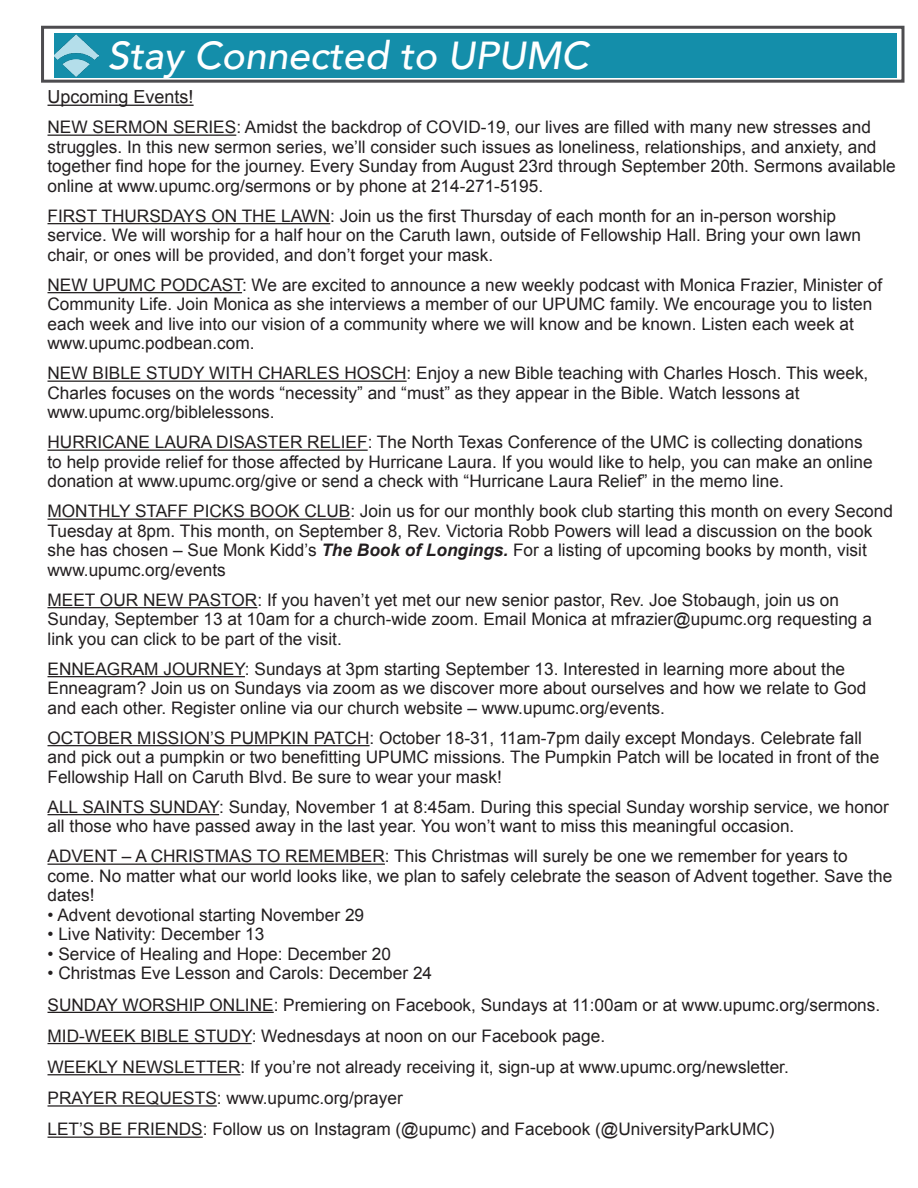
<style>
.page{position:relative;width:918px;height:1188px;background:#fff}
.page>*{position:absolute;margin:0;border:0;box-sizing:border-box;transform-origin:0 0}
.t1{font:italic 500 39px "Avenir";color:#fff}
.t2{font:18px "Arial";color:#231f20}
.t3{font:17.25px/19.5px "Arial";color:#231f20}
.s1{font-weight:700;font-style:italic}
</style>
<div class="page">
<hr style="left:48px;top:105px;width:146px;height:1px;background:#231f20">
<hr style="left:48px;top:135px;width:188px;height:1px;background:#231f20">
<hr style="left:48px;top:223px;width:282px;height:1px;background:#231f20">
<hr style="left:48px;top:292px;width:194px;height:1px;background:#231f20">
<hr style="left:48px;top:381px;width:359px;height:1px;background:#231f20">
<hr style="left:48px;top:450px;width:320px;height:1px;background:#231f20">
<hr style="left:48px;top:519px;width:302px;height:1px;background:#231f20">
<hr style="left:48px;top:607px;width:209px;height:1px;background:#231f20">
<hr style="left:48px;top:676px;width:197px;height:1px;background:#231f20">
<hr style="left:48px;top:745px;width:322px;height:1px;background:#231f20">
<hr style="left:48px;top:814px;width:171px;height:1px;background:#231f20">
<hr style="left:48px;top:864px;width:337px;height:1px;background:#231f20">
<hr style="left:48px;top:1012px;width:226px;height:1px;background:#231f20">
<hr style="left:48px;top:1043px;width:204px;height:1px;background:#231f20">
<hr style="left:48px;top:1074px;width:193px;height:1px;background:#231f20">
<hr style="left:48px;top:1105px;width:169px;height:2px;background:#231f20">
<hr style="left:48px;top:1137px;width:155px;height:1px;background:#231f20">
<div style="left:41px;top:26px;width:863px;height:57px;border:3px solid #4d4c4f"></div>
<div style="left:54px;top:33px;width:842px;height:45px;background:#148eaa"></div>
<img style="left:54px;top:34px;width:44px;height:43px">
<p class="t1" style="left:107px;top:33px;width:483px">Stay Connected to UPUMC</p>
<p class="t2" style="left:48px;top:85px;width:148px">Upcoming Events!</p>
<p class="t3" style="left:48px;top:118px;width:850px">NEW SERMON SERIES: Amidst the backdrop of COVID-19, our lives are filled with many new stresses and struggles. In this new sermon series, we’ll consider such issues as loneliness, relationships, and anxiety, and together find hope for the journey. Every Sunday from August 23rd through September 20th. Sermons available online at www.upumc.org/sermons or by phone at 214-271-5195.</p>
<p class="t3" style="left:48px;top:206px;width:790px">FIRST THURSDAYS ON THE LAWN: Join us the first Thursday of each month for an in-person worship</p>
<p class="t3" style="left:48px;top:226px;width:815px">service. We will worship for a half hour on the Caruth lawn, outside of Fellowship Hall. Bring your own lawn chair, or ones will be provided, and don’t forget your mask.</p>
<p class="t3" style="left:48px;top:275px;width:836px">NEW UPUMC PODCAST: We are excited to announce a new weekly podcast with Monica Frazier, Minister of Community Life. Join Monica as she interviews a member of our UPUMC family. We encourage you to listen each week and live into our vision of a community where we will know and be known. Listen each week at www.upumc.podbean.com.</p>
<p class="t3" style="left:48px;top:364px;width:822px">NEW BIBLE STUDY WITH CHARLES HOSCH: Enjoy a new Bible teaching with Charles Hosch. This week,<br>Charles focuses on the words “necessity” and “must” as they appear in the Bible. Watch lessons at</p>
<p class="t3" style="left:48px;top:403px;width:229px">www.upumc.org/biblelessons.</p>
<p class="t3" style="left:48px;top:433px;width:827px">HURRICANE LAURA DISASTER RELIEF: The North Texas Conference of the UMC is collecting donations to help provide relief for those affected by Hurricane Laura. If you would like to help, you can make an online donation at www.upumc.org/give or send a check with “Hurricane Laura Relief” in the memo line.</p>
<p class="t3" style="left:48px;top:502px;width:847px">MONTHLY STAFF PICKS BOOK CLUB: Join us for our monthly book club starting this month on every Second Tuesday at 8pm. This month, on September 8, Rev. Victoria Robb Powers will lead a discussion on the book she has chosen – Sue Monk Kidd’s <span class="s1">The Book of Longings.</span> For a listing of upcoming books by month, visit www.upumc.org/events</p>
<p class="t3" style="left:48px;top:590px;width:793px">MEET OUR NEW PASTOR: If you haven’t yet met our new senior pastor, Rev. Joe Stobaugh, join us on</p>
<p class="t3" style="left:48px;top:610px;width:826px">Sunday, September 13 at 10am for a church-wide zoom. Email Monica at mfrazier@upumc.org requesting a link you can click to be part of the visit.</p>
<p class="t3" style="left:48px;top:659px;width:799px">ENNEAGRAM JOURNEY: Sundays at 3pm starting September 13. Interested in learning more about the</p>
<p class="t3" style="left:48px;top:679px;width:820px">Enneagram? Join us on Sundays via zoom as we discover more about ourselves and how we relate to God and each other. Register online via our church website – www.upumc.org/events.</p>
<p class="t3" style="left:48px;top:728px;width:833px">OCTOBER MISSION’S PUMPKIN PATCH: October 18-31, 11am-7pm daily except Mondays. Celebrate fall and pick out a pumpkin or two benefitting UPUMC missions. The Pumpkin Patch will be located in front of the<br>Fellowship Hall on Caruth Blvd. Be sure to wear your mask!</p>
<p class="t3" style="left:48px;top:797px;width:843px">ALL SAINTS SUNDAY: Sunday, November 1 at 8:45am. During this special Sunday worship service, we honor all those who have passed away in the last year. You won’t want to miss this meaningful occasion.</p>
<p class="t3" style="left:48px;top:847px;width:846px">ADVENT – A CHRISTMAS TO REMEMBER: This Christmas will surely be one we remember for years to come. No matter what our world looks like, we plan to safely celebrate the season of Advent together. Save the dates!</p>
<p class="t3" style="left:48px;top:905px;width:318px">• Advent devotional starting November 29</p>
<p class="t3" style="left:48px;top:925px;width:218px">• Live Nativity: December 13</p>
<p class="t3" style="left:48px;top:944px;width:345px">• Service of Healing and Hope: December 20</p>
<p class="t3" style="left:48px;top:964px;width:386px">• Christmas Eve Lesson and Carols: December 24</p>
<p class="t3" style="left:48px;top:995px;width:834px">SUNDAY WORSHIP ONLINE: Premiering on Facebook, Sundays at 11:00am or at www.upumc.org/sermons.</p>
<p class="t3" style="left:48px;top:1026px;width:559px">MID-WEEK BIBLE STUDY: Wednesdays at noon on our Facebook page.</p>
<p class="t3" style="left:48px;top:1057px;width:743px">WEEKLY NEWSLETTER: If you’re not already receiving it, sign-up at www.upumc.org/newsletter.</p>
<p class="t3" style="left:48px;top:1089px;width:357px">PRAYER REQUESTS: www.upumc.org/prayer</p>
<p class="t3" style="left:48px;top:1120px;width:729px">LET’S BE FRIENDS: Follow us on Instagram (@upumc) and Facebook (@UniversityParkUMC)</p>
</div>
